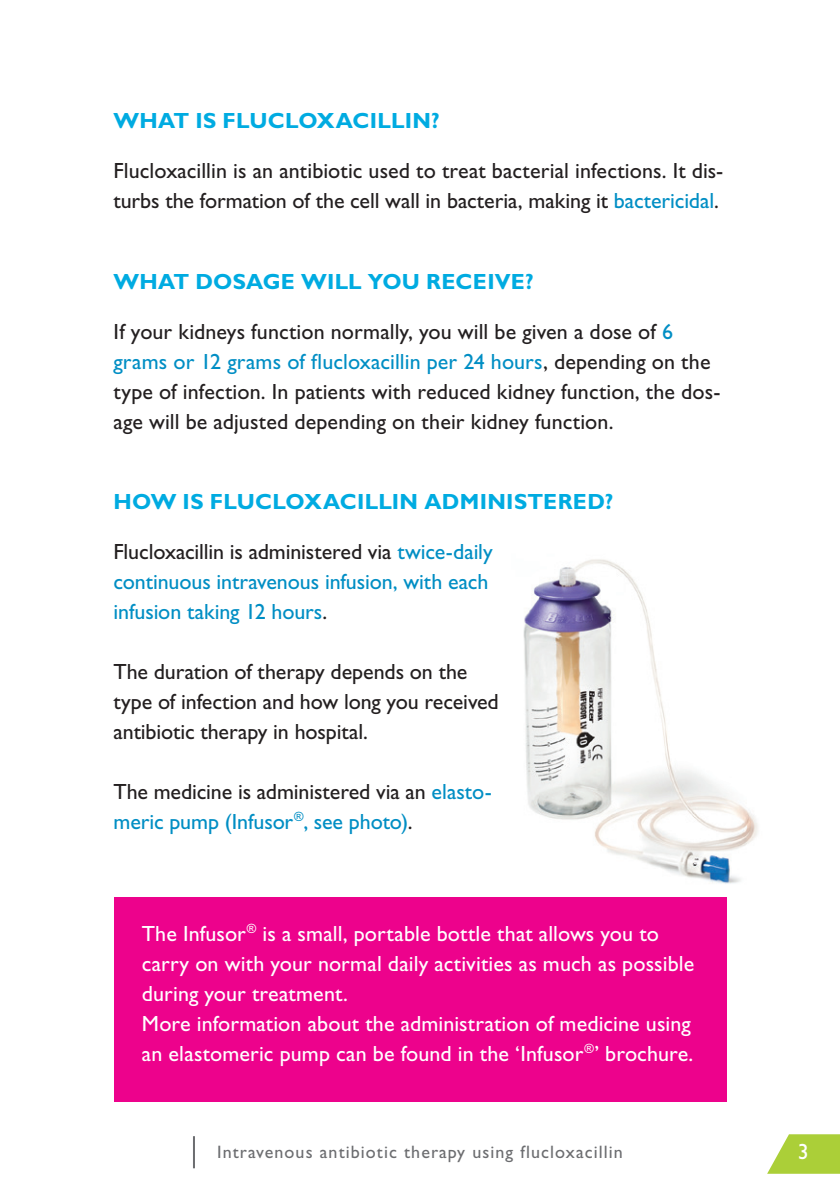
<style>
.page{position:relative;width:840px;height:1191px;background:#fff}
.page>*{position:absolute;margin:0;border:0;box-sizing:border-box;transform-origin:0 0}
.t1{font:22px/30px "Gill Sans Std";color:#231f20}
.t2{font:22px/30px "Gill Sans Std";letter-spacing:.005em;color:#fff}
.t3{font:22px/30px "Gill Sans Std";letter-spacing:-.005em;color:#008ec4}
.t4{font:700 22px "Gill Sans Std";letter-spacing:.01em;color:#00abe1}
.t5{font:18px "Gill Sans Std";letter-spacing:.06em;color:#6c6d70}
.s1{color:#008ec4}
.s2{color:#231f20}
</style>
<div class="page">
<svg style="left:767px;top:1134px;width:72px;height:39px"></svg>
<hr style="left:193px;top:1136px;width:2px;height:32px;background:#6c6d70">
<img style="left:523px;top:559px;width:235px;height:347px">
<div style="left:113px;top:897px;width:613px;height:204px;background:#ed028c"></div>
<p class="t4" style="left:113px;top:108px;width:327px">WHAT IS FLUCLOXACILLIN?</p>
<p class="t1" style="left:113px;top:156px;width:611px">Flucloxacillin is an antibiotic used to treat bacterial infections. It dis&shy;turbs the formation of the cell wall in bacteria, making it <span class="s1">bactericidal</span>.</p>
<p class="t4" style="left:113px;top:268px;width:421px">WHAT DOSAGE WILL YOU RECEIVE?</p>
<p class="t1" style="left:113px;top:316px;width:608px">If your kidneys function normally, you will be given a dose of <span class="s1">6 grams or 12 grams of flucloxacillin per 24 hours</span>, depending on the type of infection. In patients with reduced kidney function, the dos&shy;age will be adjusted depending on their kidney function.</p>
<p class="t4" style="left:113px;top:488px;width:501px">HOW IS FLUCLOXACILLIN ADMINISTERED?</p>
<p class="t3" style="left:113px;top:536px;width:380px"><span class="s2">Flucloxacillin is administered via</span> twice-daily continuous intravenous infusion, with each infusion taking 12 hours<span class="s2">.</span></p>
<p class="t1" style="left:113px;top:656px;width:386px">The duration of therapy depends on the type of infection and how long you received antibiotic therapy in hospital.</p>
<p class="t3" style="left:113px;top:776px;width:379px"><span class="s2">The medicine is administered via an</span> elasto&shy;meric pump (Infusor<sup>®</sup>, see photo)<span class="s2">.</span></p>
<p class="t2" style="left:142px;top:918px;width:553px">The Infusor<sup>®</sup> is a small, portable bottle that allows you to carry on with your normal daily activities as much as possible during your treatment.<br>More information about the administration of medicine using an elastomeric pump can be found in the ‘Infusor<sup>®</sup>’ brochure.</p>
<p class="t5" style="left:217px;top:1141px;width:407px">Intravenous antibiotic therapy using flucloxacillin</p>
<p class="t2" style="left:797px;top:1136px;width:12px">3</p>
</div>
